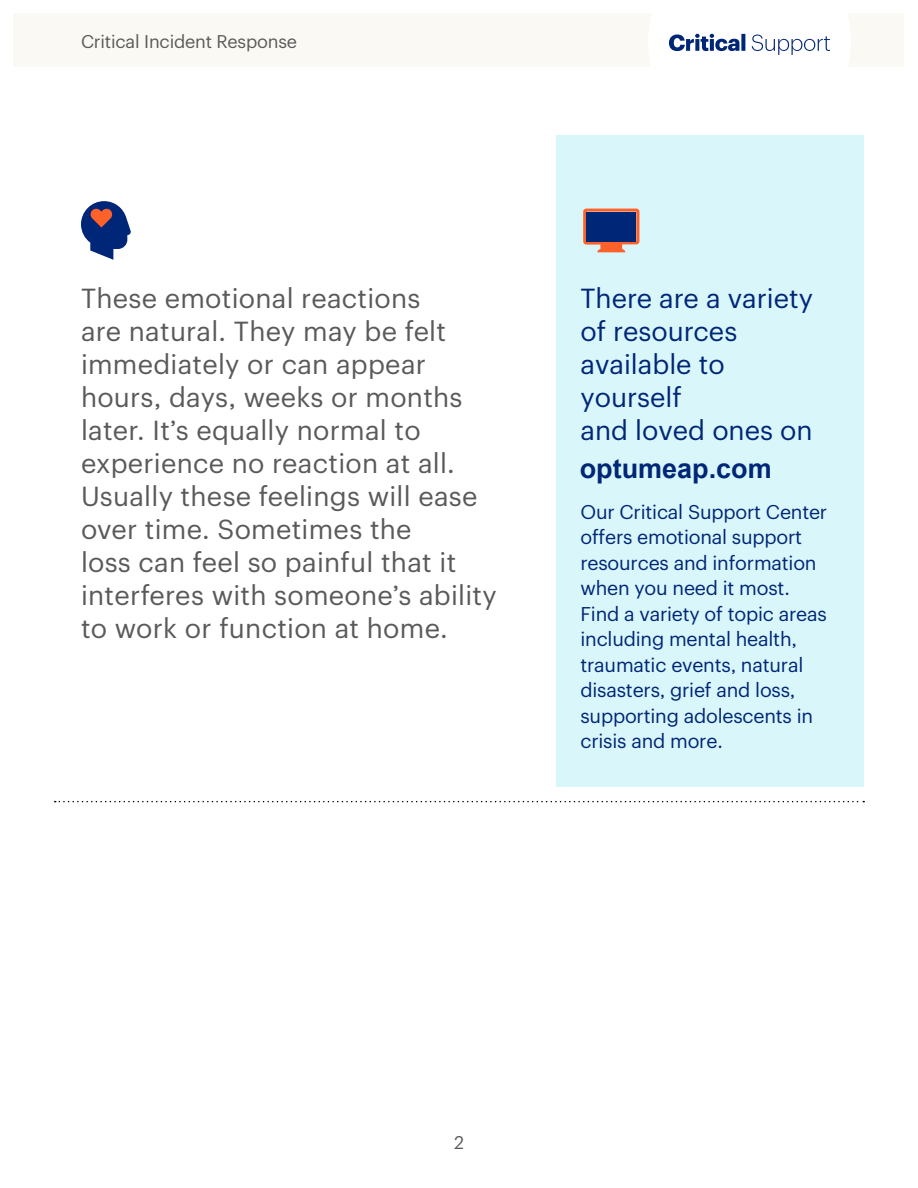
<style>
.page{position:relative;width:918px;height:1188px;background:#fff}
.page>*{position:absolute;margin:0;border:0;box-sizing:border-box;transform-origin:0 0}
.Headline-subhead{font:27px/33px "Graphik UHG";letter-spacing:.01em;color:#5a5a5a}
.Headline-subhead-2{font:27px/32.8px "Graphik UHG";color:#002677}
.t1{font:700 27px "Arial";color:#002677}
.Headline-subhead-3{font:19.5px/25.5px "Graphik UHG";letter-spacing:-.01em;color:#002677}
.t2{font:18px "Graphik UHG";letter-spacing:-.01em;color:#5a5a5a}
</style>
<div class="page">
<div style="left:14px;top:14px;width:890px;height:54px;background:#fbf9f4"></div>
<svg style="left:648px;top:13px;width:203px;height:55px"></svg>
<div style="left:556px;top:135px;width:308px;height:651px;background:#d9f6fa"></div>
<svg style="left:55px;top:801px;width:809px;height:1px"></svg>
<svg style="left:583px;top:209px;width:56px;height:43px"></svg>
<div style="left:586px;top:212px;width:50px;height:29px;background:#002678"></div>
<svg style="left:81px;top:201px;width:50px;height:59px"></svg>
<p class="t2" style="left:81px;top:28px;width:218px">Critical Incident Response</p>
<p class="Headline-subhead" style="left:81px;top:280px;width:417px">These emotional reactions<br>are natural. They may be felt immediately or can appear hours, days, weeks or months later. It’s equally normal to experience no reaction at all.<br>Usually these feelings will ease over time. Sometimes the<br>loss can feel so painful that it interferes with someone’s ability to work or function at home.</p>
<p class="Headline-subhead-2" style="left:580px;top:280px;width:234px">There are a variety of resources available to yourself<br>and loved ones on</p>
<p class="t1" style="left:580px;top:450px;width:194px">optumeap.com</p>
<p class="Headline-subhead-3" style="left:580px;top:497px;width:248px">Our Critical Support Center offers emotional support resources and information when you need it most.<br>Find a variety of topic areas including mental health, traumatic events, natural disasters, grief and loss, supporting adolescents in crisis and more.</p>
<p class="t2" style="left:454px;top:1129px;width:11px">2</p>
</div>
